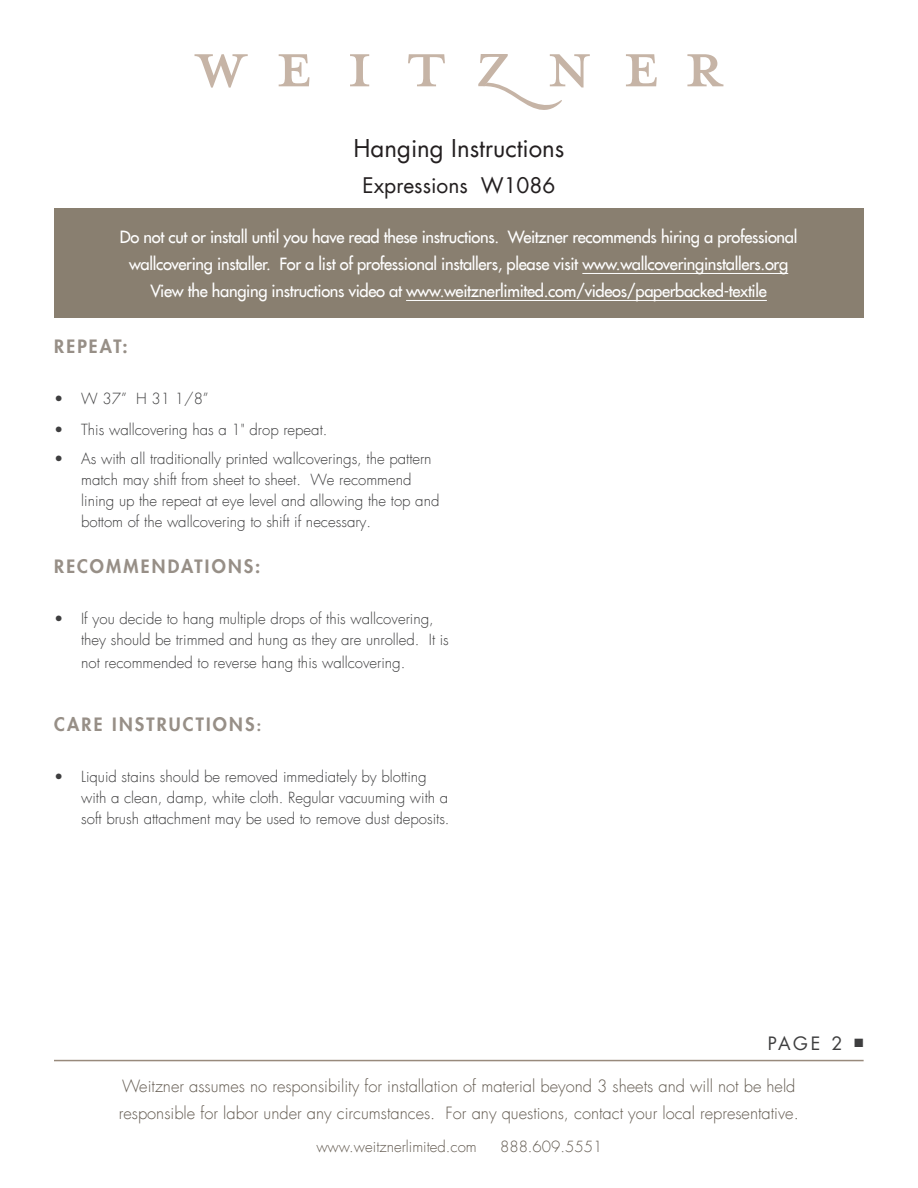
<style>
.page{position:relative;width:918px;height:1188px;background:#fff}
.page>*{position:absolute;margin:0;border:0;box-sizing:border-box;transform-origin:0 0}
.t1{font:24px "Futura LT";color:#231f20}
.t2{font:21px "Futura LT";color:#231f20}
.t3{font:800 18px "Futura LT";letter-spacing:.12em;color:#978f87}
.t4{font:18px "Futura LT";color:#3e3e3f}
.t5{font:16.5px/27px "Futura LT";letter-spacing:-.02em;color:#fff;text-align:center}
.t6{font:300 16.5px/27px "Futura LT";color:#645c52}
.t7{font:300 15px/21px "Futura LT";color:#3e3e3f}
.t8{font:300 15px "Futura LT";color:#645c52}
.s1{font-size:15px}
</style>
<div class="page">
<svg style="left:195px;top:54px;width:53px;height:34px"></svg>
<svg style="left:279px;top:54px;width:30px;height:32px"></svg>
<svg style="left:350px;top:54px;width:19px;height:32px"></svg>
<svg style="left:408px;top:54px;width:37px;height:32px"></svg>
<svg style="left:626px;top:54px;width:31px;height:32px"></svg>
<svg style="left:687px;top:54px;width:36px;height:32px"></svg>
<svg style="left:478px;top:54px;width:112px;height:56px"></svg>
<hr style="left:54px;top:1060px;width:810px;height:1px;background:#988a7c">
<div style="left:54px;top:208px;width:809px;height:110px;background:#897f70"></div>
<hr style="left:582px;top:273px;width:206px;height:1px;background:#fff">
<hr style="left:406px;top:300px;width:361px;height:1px;background:#fff">
<h1 class="t1" style="left:353px;top:133px;width:213px">Hanging Instructions</h1>
<h2 class="t2" style="left:363px;top:172px;width:194px">Expressions W1086</h2>
<p class="t5" style="left:120px;top:224px;width:679px">Do not cut or install until you have read these instructions. Weitzner recommends hiring a professional wallcovering installer. For a list of professional installers, please visit www.wallcoveringinstallers.org<br>View the hanging instructions video at www.weitznerlimited.com/videos/paperbacked-textile</p>
<p class="t3" style="left:54px;top:334px;width:75px">REPEAT:</p>
<p class="t7" style="left:54px;top:389px;width:156px">• W 37” H 31 1/8”</p>
<p class="t7" style="left:54px;top:419px;width:275px">• This wallcovering has a 1" drop repeat.</p>
<p class="t7" style="left:81px;top:448px;width:360px;text-indent:-27px">• As with all traditionally printed wallcoverings, the pattern match may shift from sheet to sheet. We recommend lining up the repeat at eye level and allowing the top and bottom of the wallcovering to shift if necessary.</p>
<p class="t3" style="left:54px;top:554px;width:208px">RECOMMENDATIONS:</p>
<p class="t7" style="left:81px;top:609px;width:369px;text-indent:-27px">• If you decide to hang multiple drops of this wallcovering, they should be trimmed and hung as they are unrolled. It is</p>
<p class="t7" style="left:81px;top:652px;width:326px">not recommended to reverse hang this wallcovering.</p>
<p class="t3" style="left:54px;top:712px;width:208px">CARE INSTRUCTIONS<span class="s1">:</span></p>
<p class="t7" style="left:81px;top:767px;width:370px;text-indent:-27px">• Liquid stains should be removed immediately by blotting with a clean, damp, white cloth. Regular vacuuming with a soft brush attachment may be used to remove dust deposits.</p>
<p class="t4" style="left:768px;top:1032px;width:98px">PAGE 2 <sup>■</sup></p>
<p class="t6" style="left:119px;top:1073px;width:681px">Weitzner assumes no responsibility for installation of material beyond 3 sheets and will not be held responsible for labor under any circumstances. For any questions, contact your local representative.</p>
<p class="t8" style="left:316px;top:1137px;width:162px">www.weitznerlimited.com</p>
<p class="t8" style="left:500px;top:1137px;width:104px">888.609.5551</p>
</div>
